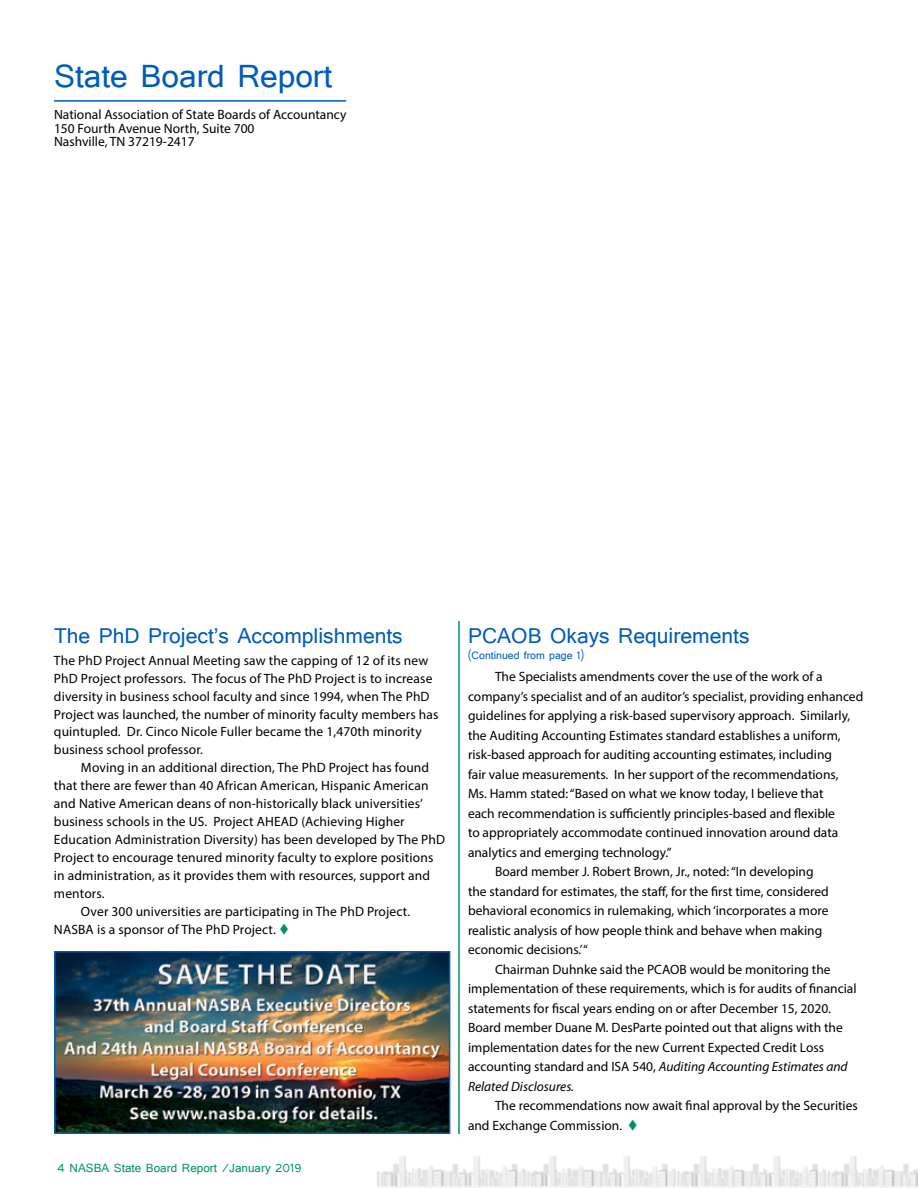
<style>
.page{position:relative;width:918px;height:1188px;background:#fff}
.page>*{position:absolute;margin:0;border:0;box-sizing:border-box;transform-origin:0 0}
.t1{font:40.5px "Tunga";color:#005cb9}
.t2{font:27px "Tunga";color:#005cb9}
.t3{font:15px "Tunga";color:#00935f}
.t4{font:13.5px/18px "Myriad Pro";color:#000}
.t5{font:italic 13.5px "Myriad Pro";color:#000}
.t6{font:13.5px "Tunga";color:#005cb9}
.s1{color:#00935f}
.s2{font-style:normal}
</style>
<div class="page">
<img style="left:377px;top:1156px;width:541px;height:31px">
<hr style="left:54px;top:100px;width:292px;height:2px;background:#005cb9">
<img style="left:57px;top:954px;width:390px;height:177px">
<div style="left:54px;top:951px;width:396px;height:183px;border:2px solid #005cb9"></div>
<hr style="left:458px;top:621px;width:2px;height:513px;background:#00935f">
<h1 class="t1" style="left:54px;top:49px;width:280px">State Board Report</h1>
<p class="t4" style="left:54px;top:108px;width:294px;line-height:13.5px">National Association of State Boards of Accountancy<br>150 Fourth Avenue North, Suite 700<br>Nashville, TN 37219-2417</p>
<h2 class="t2" style="left:54px;top:618px;width:350px">The PhD Project’s Accomplishments</h2>
<p class="t4" style="left:54px;top:651px;width:386px">The PhD Project Annual Meeting saw the capping of 12 of its new PhD Project professors. The focus of The PhD Project is to increase diversity in business school faculty and since 1994, when The PhD Project was launched, the number of minority faculty members has quintupled. Dr. Cinco Nicole Fuller became the 1,470th minority business school professor.</p>
<p class="t4" style="left:81px;top:759px;width:350px">Moving in an additional direction, The PhD Project has found</p>
<p class="t4" style="left:54px;top:777px;width:376px">that there are fewer than 40 African American, Hispanic American</p>
<p class="t4" style="left:54px;top:795px;width:370px">and Native American deans of non-historically black universities’</p>
<p class="t4" style="left:54px;top:813px;width:352px">business schools in the US. Project AHEAD (Achieving Higher</p>
<p class="t4" style="left:54px;top:831px;width:393px">Education Administration Diversity) has been developed by The PhD</p>
<p class="t4" style="left:54px;top:849px;width:381px">Project to encourage tenured minority faculty to explore positions</p>
<p class="t4" style="left:54px;top:867px;width:378px">in administration, as it provides them with resources, support and</p>
<p class="t4" style="left:54px;top:885px;width:52px">mentors.</p>
<p class="t4" style="left:81px;top:903px;width:331px">Over 300 universities are participating in The PhD Project.</p>
<p class="t4" style="left:54px;top:921px;width:237px">NASBA is a sponsor of The PhD Project. <span class="s1">▼</span></p>
<p class="t3" style="left:57px;top:1158px;width:246px">4 NASBA State Board Report /January 2019</p>
<h2 class="t2" style="left:468px;top:618px;width:283px">PCAOB Okays Requirements</h2>
<p class="t6" style="left:468px;top:646px;width:118px">(Continued from page 1)</p>
<p class="t4" style="left:495px;top:667px;width:329px">The Specialists amendments cover the use of the work of a</p>
<p class="t4" style="left:468px;top:687px;width:397px">company’s specialist and of an auditor’s specialist, providing enhanced</p>
<p class="t4" style="left:468px;top:706px;width:384px">guidelines for applying a risk-based supervisory approach. Similarly,</p>
<p class="t4" style="left:468px;top:726px;width:374px">the Auditing Accounting Estimates standard establishes a uniform,</p>
<p class="t4" style="left:468px;top:745px;width:366px">risk-based approach for auditing accounting estimates, including</p>
<p class="t4" style="left:468px;top:765px;width:372px">fair value measurements. In her support of the recommendations,</p>
<p class="t4" style="left:468px;top:784px;width:357px">Ms. Hamm stated: “Based on what we know today, I believe that</p>
<p class="t4" style="left:468px;top:804px;width:368px">each recommendation is sufficiently principles-based and flexible</p>
<p class="t4" style="left:468px;top:823px;width:372px">to appropriately accommodate continued innovation around data</p>
<p class="t4" style="left:468px;top:843px;width:205px">analytics and emerging technology.”</p>
<p class="t4" style="left:495px;top:862px;width:320px">Board member J. Robert Brown, Jr., noted: “In developing</p>
<p class="t4" style="left:468px;top:882px;width:362px">the standard for estimates, the staff, for the first time, considered</p>
<p class="t4" style="left:468px;top:901px;width:362px">behavioral economics in rulemaking, which ‘incorporates a more</p>
<p class="t4" style="left:468px;top:921px;width:356px">realistic analysis of how people think and behave when making</p>
<p class="t4" style="left:468px;top:940px;width:121px">economic decisions.’“</p>
<p class="t4" style="left:495px;top:960px;width:337px">Chairman Duhnke said the PCAOB would be monitoring the</p>
<p class="t4" style="left:468px;top:979px;width:390px">implementation of these requirements, which is for audits of financial</p>
<p class="t4" style="left:468px;top:999px;width:365px">statements for fiscal years ending on or after December 15, 2020.</p>
<p class="t4" style="left:468px;top:1018px;width:376px">Board member Duane M. DesParte pointed out that aligns with the</p>
<p class="t4" style="left:468px;top:1038px;width:358px">implementation dates for the new Current Expected Credit Loss</p>
<p class="t5" style="left:468px;top:1058px;width:381px"><span class="s2">accounting standard and ISA 540,</span> Auditing Accounting Estimates and</p>
<p class="t5" style="left:468px;top:1078px;width:108px">Related Disclosures.</p>
<p class="t4" style="left:468px;top:1096px;width:391px;line-height:19.5px;text-indent:27px">The recommendations now await final approval by the Securities and Exchange Commission. <span class="s1">▼</span></p>
</div>
